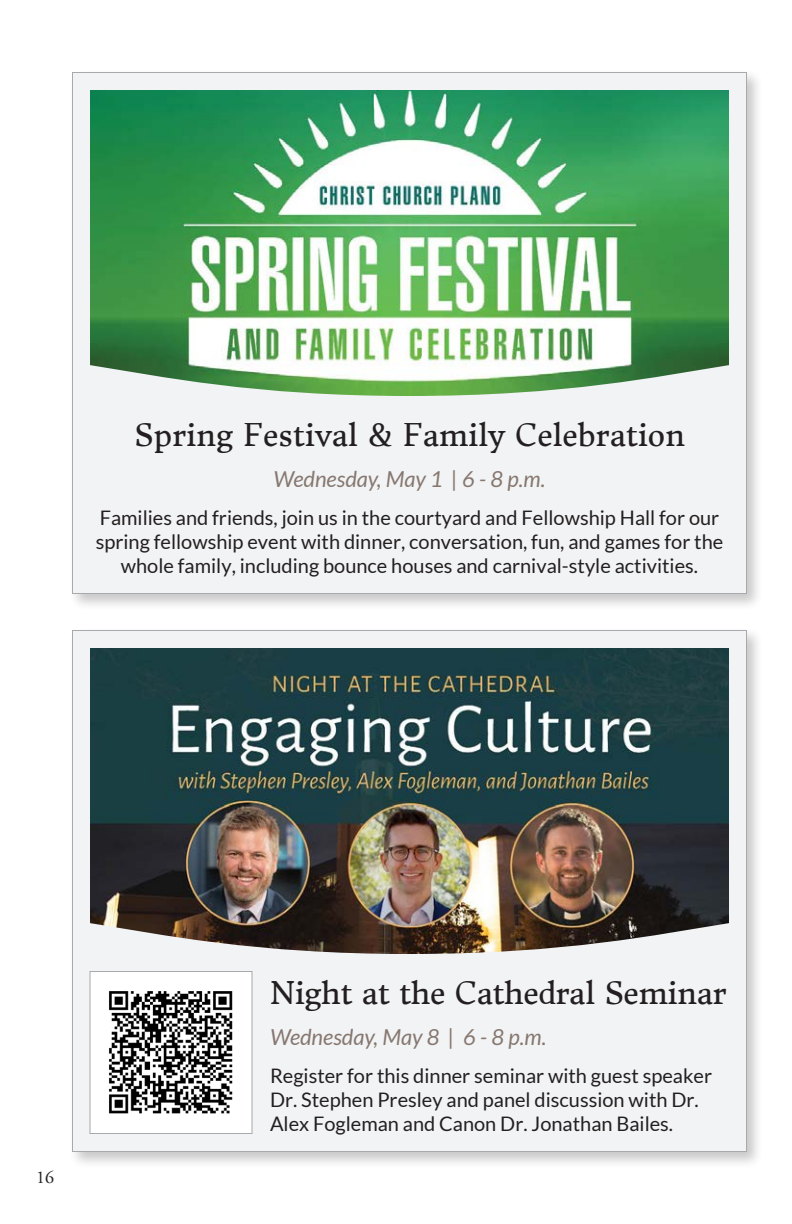
<style>
.page{position:relative;width:792px;height:1224px;background:#fff}
.page>*{position:absolute;margin:0;border:0;box-sizing:border-box;transform-origin:0 0}
.t1{font:30px "Donegal One";color:#231f20}
.t2{font:italic 22px "Lato";letter-spacing:-.005em;color:#867770}
.t3{font:20px/24px "Lato";color:#231f20}
.t4{font:18px "Adobe Garamond Pro";color:#231f20}
</style>
<div class="page">
<div style="left:68px;top:626px;width:695px;height:543px;background:#231f20;opacity:.25"></div>
<div style="left:72px;top:630px;width:675px;height:522px;background:#f2f3f4;border:1px solid #a8a9ad"></div>
<img style="left:90px;top:648px;width:639px;height:306px">
<div style="left:90px;top:972px;width:162px;height:162px;background:#fff"></div>
<img style="left:109px;top:991px;width:124px;height:123px">
<div style="left:90px;top:971px;width:162px;height:163px;border:1px solid #a8a9ad"></div>
<div style="left:68px;top:68px;width:695px;height:543px;background:#231f20;opacity:.25"></div>
<div style="left:72px;top:72px;width:675px;height:522px;background:#f2f3f4;border:1px solid #a8a9ad"></div>
<img style="left:90px;top:90px;width:639px;height:306px">
<p class="t1" style="left:134px;top:417px;width:552px">Spring Festival &amp; Family Celebration</p>
<p class="t2" style="left:273px;top:467px;width:274px">Wednesday, May 1 | 6 - 8 p.m.</p>
<p class="t3" style="left:96px;top:506px;width:629px;text-align:center">Families and friends, join us in the courtyard and Fellowship Hall for our spring fellowship event with dinner, conversation, fun, and games for the whole family, including bounce houses and carnival-style activities.</p>
<p class="t4" style="left:36px;top:1167px;width:19px">16</p>
<p class="t1" style="left:270px;top:975px;width:458px">Night at the Cathedral Seminar</p>
<p class="t2" style="left:270px;top:1025px;width:278px">Wednesday, May 8 | 6 - 8 p.m.</p>
<p class="t3" style="left:270px;top:1064px;width:444px">Register for this dinner seminar with guest speaker<br>Dr. Stephen Presley and panel discussion with Dr.<br>Alex Fogleman and Canon Dr. Jonathan Bailes.</p>
</div>
